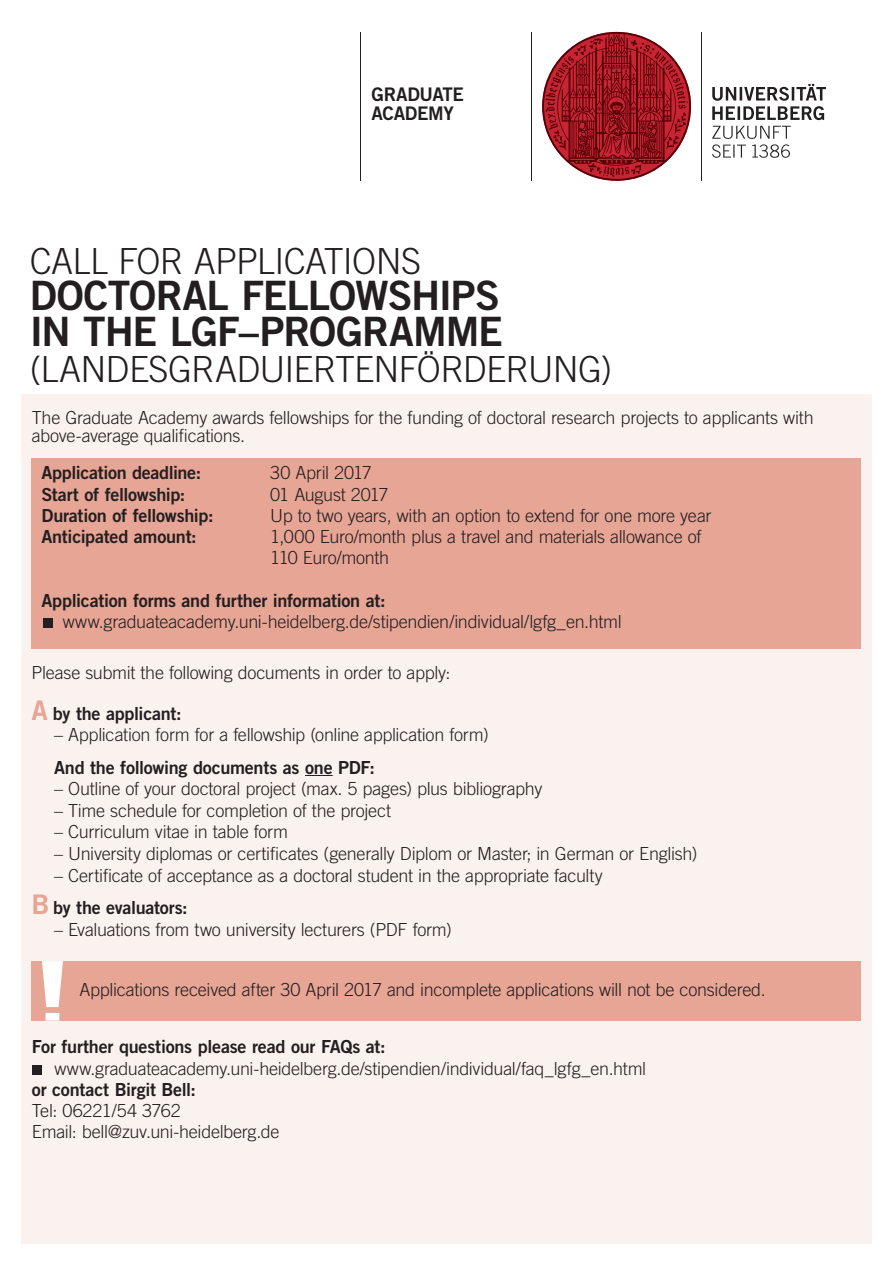
<style>
.page{position:relative;width:893px;height:1263px;background:#fff}
.page>*{position:absolute;margin:0;border:0;box-sizing:border-box;transform-origin:0 0}
.t1{font:40.5px "Trade Gothic LT Std Bd 2";letter-spacing:-.025em;color:#231f20}
.t2{font:300 36px "Trade Gothic LT Std";letter-spacing:-.02em;color:#231f20}
.t3{font:18.75px/19.5px "Trade Gothic LT Std Bd 2";letter-spacing:-.02em;color:#231f20}
.Absatzformat_1{font:300 18px/18px "Trade Gothic LT Std";letter-spacing:-.015em;color:#231f20}
.Absatzformat_1-2{font:18px/21.3px "Trade Gothic LT Std Bd 2";letter-spacing:-.015em;color:#231f20}
.s1{font-size:27px;color:#e6a595}
</style>
<div class="page">
<hr style="left:701px;top:32px;width:1px;height:149px;background:#231f20">
<svg style="left:712px;top:126px;width:79px;height:32px"></svg>
<svg style="left:712px;top:84px;width:114px;height:36px"></svg>
<svg style="left:542px;top:32px;width:149px;height:149px"></svg>
<hr style="left:531px;top:32px;width:1px;height:149px;background:#231f20">
<hr style="left:360px;top:32px;width:1px;height:149px;background:#231f20">
<div style="left:21px;top:395px;width:851px;height:849px;background:#faf2ee"></div>
<div style="left:31px;top:458px;width:830px;height:191px;background:#e6a595"></div>
<div style="left:43px;top:619px;width:9px;height:9px;background:#231f20"></div>
<svg style="left:305px;top:775px;width:28px;height:1px"></svg>
<div style="left:31px;top:961px;width:830px;height:59px;background:#e6a595"></div>
<svg style="left:42px;top:961px;width:21px;height:59px"></svg>
<div style="left:32px;top:1065px;width:9px;height:9px;background:#231f20"></div>
<p class="t3" style="left:372px;top:84px;width:94px">GRADUATE<br>ACADEMY</p>
<p class="t2" style="left:30px;top:240px;width:393px">CALL FOR APPLICATIONS</p>
<p class="t1" style="left:30px;top:270px;width:471px">DOCTORAL FELLOWSHIPS</p>
<p class="t1" style="left:30px;top:306px;width:475px">IN THE LGF–PROGRAMME</p>
<p class="t2" style="left:30px;top:348px;width:584px">(LANDESGRADUIERTENFÖRDERUNG)</p>
<p class="Absatzformat_1" style="left:32px;top:408px;width:783px">The Graduate Academy awards fellowships for the funding of doctoral research projects to applicants with above-average qualifications.</p>
<p class="Absatzformat_1-2" style="left:41px;top:462px;width:161px">Application deadline:</p>
<p class="Absatzformat_1-2" style="left:41px;top:483px;width:174px">Start of fellowship:<br>Duration of fellowship:</p>
<p class="Absatzformat_1-2" style="left:41px;top:526px;width:157px">Anticipated amount:</p>
<p class="Absatzformat_1" style="left:270px;top:464px;width:103px">30 April 2017</p>
<p class="Absatzformat_1" style="left:270px;top:485px;width:120px">01 August 2017</p>
<p class="Absatzformat_1" style="left:270px;top:506px;width:443px">Up to two years, with an option to extend for one more year</p>
<p class="Absatzformat_1" style="left:270px;top:527px;width:433px">1,000 Euro/month plus a travel and materials allowance of</p>
<p class="Absatzformat_1" style="left:270px;top:549px;width:120px">110 Euro/month</p>
<p class="Absatzformat_1-2" style="left:41px;top:589px;width:346px">Application forms and further information at:</p>
<p class="Absatzformat_1" style="left:63px;top:612px;width:560px">www.graduateacademy.uni-heidelberg.de/stipendien/individual/lgfg_en.html</p>
<p class="Absatzformat_1" style="left:31px;top:663px;width:421px">Please submit the following documents in order to apply:</p>
<p class="Absatzformat_1-2" style="left:31px;top:702px;width:152px"><span class="s1">A</span> by the applicant:</p>
<p class="Absatzformat_1" style="left:54px;top:726px;width:436px">– Application form for a fellowship (online application form)</p>
<p class="Absatzformat_1-2" style="left:54px;top:756px;width:322px">And the following documents as one PDF:</p>
<p class="Absatzformat_1" style="left:54px;top:780px;width:490px">– Outline of your doctoral project (max. 5 pages) plus bibliography</p>
<p class="Absatzformat_1" style="left:54px;top:801px;width:338px">– Time schedule for completion of the project</p>
<p class="Absatzformat_1" style="left:54px;top:823px;width:235px">– Curriculum vitae in table form</p>
<p class="Absatzformat_1" style="left:54px;top:844px;width:645px">– University diplomas or certificates (generally Diplom or Master; in German or English)</p>
<p class="Absatzformat_1" style="left:54px;top:866px;width:550px">– Certificate of acceptance as a doctoral student in the appropriate faculty</p>
<p class="Absatzformat_1-2" style="left:31px;top:897px;width:158px"><span class="s1">B</span> by the evaluators:</p>
<p class="Absatzformat_1" style="left:54px;top:920px;width:399px">– Evaluations from two university lecturers (PDF form)</p>
<p class="Absatzformat_1" style="left:79px;top:980px;width:688px">Applications received after 30 April 2017 and incomplete applications will not be considered.</p>
<p class="Absatzformat_1-2" style="left:32px;top:1036px;width:355px">For further questions please read our FAQs at:</p>
<p class="Absatzformat_1" style="left:54px;top:1059px;width:593px">www.graduateacademy.uni-heidelberg.de/stipendien/individual/faq_lgfg_en.html</p>
<p class="Absatzformat_1-2" style="left:32px;top:1078px;width:166px">or contact Birgit Bell:</p>
<p class="Absatzformat_1" style="left:32px;top:1101px;width:150px">Tel: 06221/54 3762</p>
<p class="Absatzformat_1" style="left:32px;top:1123px;width:249px">Email: bell@zuv.uni-heidelberg.de</p>
</div>
